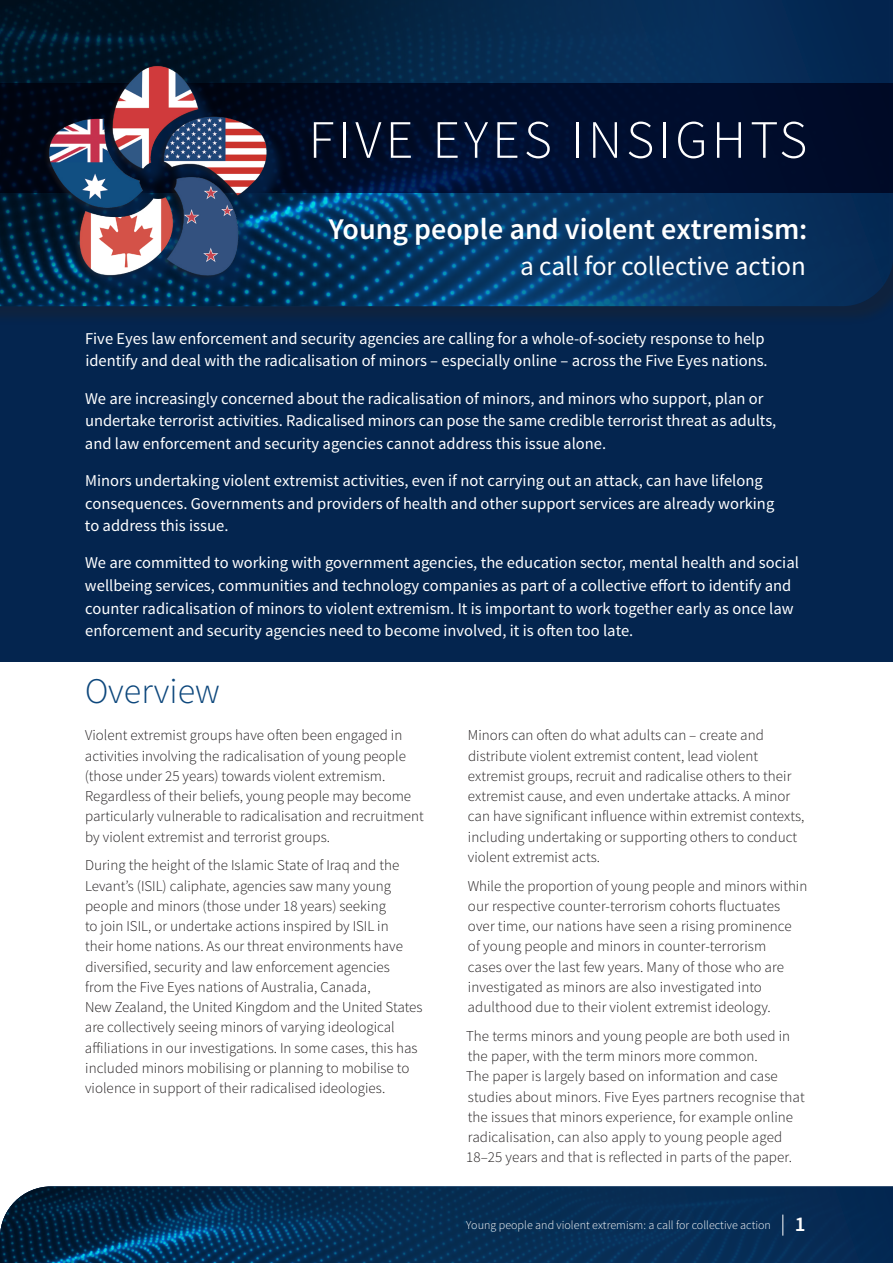
<style>
.page{position:relative;width:893px;height:1263px;background:#fff}
.page>*{position:absolute;margin:0;border:0;box-sizing:border-box;transform-origin:0 0}
.t1{font:300 54px "Source Sans Pro";letter-spacing:.08em;color:#fff}
.t2{font:300 36px "Source Sans Pro";color:#0d477c}
.t3{font:600 30px "Source Sans Pro";color:#fff}
.t4{font:27px "Source Sans Pro";color:#fff}
.BODY{font:16.5px/22.5px "Source Sans Pro";color:#fff}
.BODY-2{font:300 15px/20.2px "Source Sans Pro";color:#231f20}
.t5{font:300 12px "Source Sans Pro";color:#fff}
.s1{font-weight:600;font-size:21px}
</style>
<div class="page">
<div style="left:0;top:227px;width:893px;height:434px;background:#04254f"></div>
<img style="left:0;top:1186px;width:893px;height:77px">
<div style="left:0;top:0;width:893px;height:325px;background:#0b2345"></div>
<img style="left:0;top:0;width:889px;height:306px">
<svg style="left:0;top:83px;width:893px;height:109px;background:#000c2b"></svg>
<svg style="left:782px;top:1214px;width:1px;height:21px"></svg>
<div style="left:49px;top:70px;width:239px;height:230px;background:#04254f;opacity:.75"></div>
<img style="left:43px;top:60px;width:230px;height:233px">
<h1 class="t1" style="left:309px;top:107px;width:500px">FIVE EYES INSIGHTS</h1>
<h3 class="t3" style="left:329px;top:210px;width:480px">Young people and violent extremism:</h3>
<h3 class="t4" style="left:520px;top:250px;width:288px">a call for collective action</h3>
<p class="BODY" style="left:85px;top:327px;width:684px">Five Eyes law enforcement and security agencies are calling for a whole-of-society response to help identify and deal with the radicalisation of minors – especially online – across the Five Eyes nations.</p>
<p class="BODY" style="left:85px;top:387px;width:693px">We are increasingly concerned about the radicalisation of minors, and minors who support, plan or undertake terrorist activities. Radicalised minors can pose the same credible terrorist threat as adults, and law enforcement and security agencies cannot address this issue alone.</p>
<p class="BODY" style="left:85px;top:470px;width:691px">Minors undertaking violent extremist activities, even if not carrying out an attack, can have lifelong consequences. Governments and providers of health and other support services are already working to address this issue.</p>
<p class="BODY" style="left:85px;top:552px;width:716px">We are committed to working with government agencies, the education sector, mental health and social wellbeing services, communities and technology companies as part of a collective effort to identify and counter radicalisation of minors to violent extremism. It is important to work together early as once law enforcement and security agencies need to become involved, it is often too late.</p>
<h1 class="t2" style="left:85px;top:669px;width:136px">Overview</h1>
<p class="BODY-2" style="left:85px;top:725px;width:340px">Violent extremist groups have often been engaged in activities involving the radicalisation of young people (those under 25 years) towards violent extremism.<br>Regardless of their beliefs, young people may become particularly vulnerable to radicalisation and recruitment by violent extremist and terrorist groups.</p>
<p class="BODY-2" style="left:85px;top:855px;width:339px">During the height of the Islamic State of Iraq and the Levant’s (ISIL) caliphate, agencies saw many young people and minors (those under 18 years) seeking<br>to join ISIL, or undertake actions inspired by ISIL in<br>their home nations. As our threat environments have diversified, security and law enforcement agencies<br>from the Five Eyes nations of Australia, Canada,<br>New Zealand, the United Kingdom and the United States are collectively seeing minors of varying ideological affiliations in our investigations. In some cases, this has included minors mobilising or planning to mobilise to violence in support of their radicalised ideologies.</p>
<p class="BODY-2" style="left:468px;top:725px;width:338px">Minors can often do what adults can – create and distribute violent extremist content, lead violent extremist groups, recruit and radicalise others to their extremist cause, and even undertake attacks. A minor can have significant influence within extremist contexts, including undertaking or supporting others to conduct violent extremist acts.</p>
<p class="BODY-2" style="left:468px;top:876px;width:341px">While the proportion of young people and minors within our respective counter-terrorism cohorts fluctuates over time, our nations have seen a rising prominence<br>of young people and minors in counter-terrorism<br>cases over the last few years. Many of those who are investigated as minors are also investigated into adulthood due to their violent extremist ideology.</p>
<p class="BODY-2" style="left:466px;top:1026px;width:340px">The terms minors and young people are both used in the paper, with the term minors more common.<br>The paper is largely based on information and case studies about minors. Five Eyes partners recognise that the issues that minors experience, for example online radicalisation, can also apply to young people aged 18–25 years and that is reflected in parts of the paper.</p>
<p class="t5" style="left:466px;top:1218px;width:341px">Young people and violent extremism: a call for collective action <span class="s1">1</span></p>
</div>
